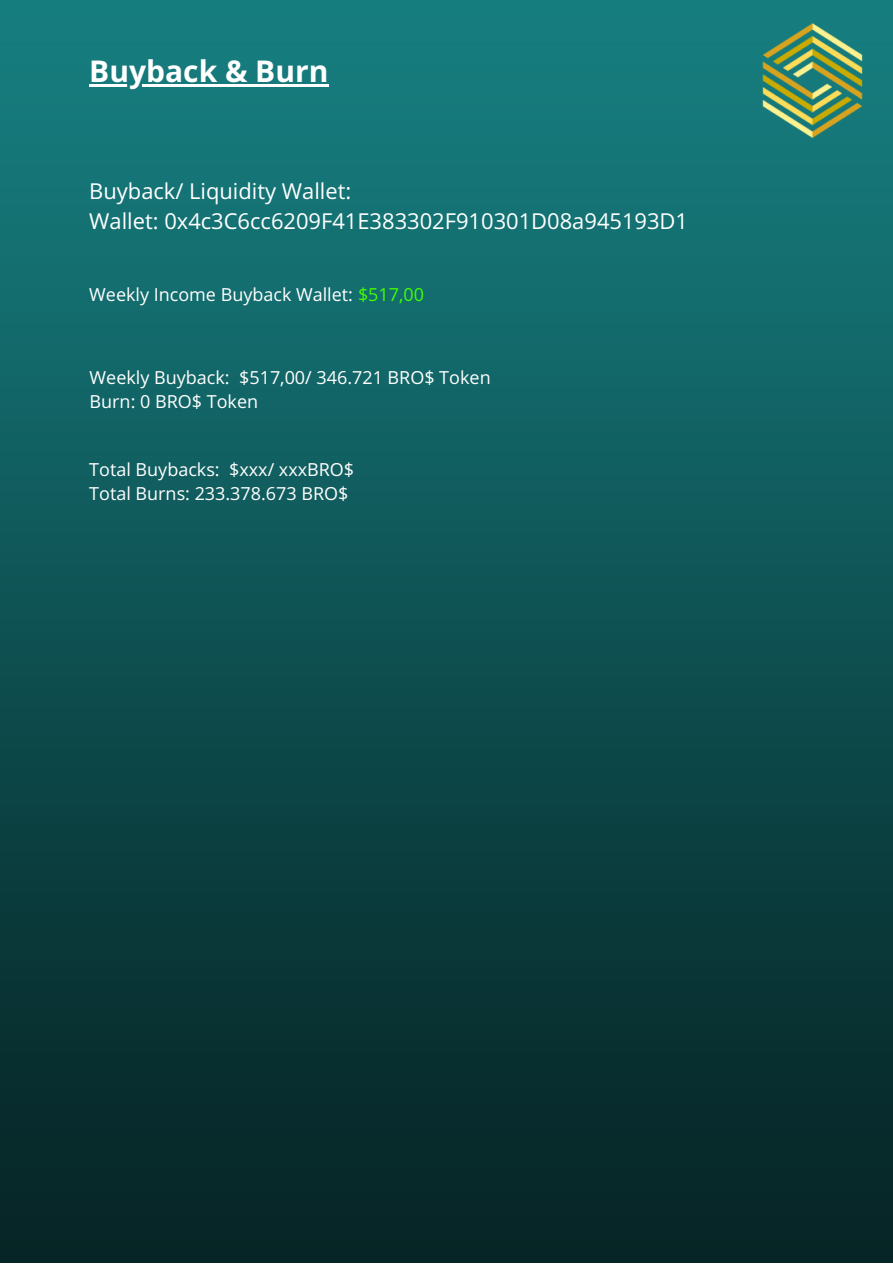
<style>
.page{position:relative;width:893px;height:1264px;background:#fff}
.page>*{position:absolute;margin:0;border:0;box-sizing:border-box;transform-origin:0 0}
.t1{font:700 30px "Open Sans Hebrew";color:#fff}
.t2{font:21.9px/30.3px "Open Sans Hebrew";color:#fff}
.t3{font:18px/24.8px "Open Sans Hebrew";color:#fff}
.s1{color:#42ff00}
</style>
<div class="page">
<img style="left:0;top:0;width:892px;height:1262px">
<img style="left:731px;top:0;width:161px;height:162px">
<hr style="left:89px;top:84px;width:239px;height:3px;background:#fff">
<h1 class="t1" style="left:89px;top:50px;width:241px">Buyback &amp; Burn</h1>
<p class="t2" style="left:89px;top:175px;width:600px">Buyback/ Liquidity Wallet:<br>Wallet: 0x4c3C6cc6209F41E383302F910301D08a945193D1</p>
<p class="t3" style="left:89px;top:282px;width:336px">Weekly Income Buyback Wallet: <span class="s1">$517,00</span></p>
<p class="t3" style="left:90px;top:364px;width:402px">Weekly Buyback: $517,00/ 346.721 BRO$ Token<br>Burn: 0 BRO$ Token</p>
<p class="t3" style="left:89px;top:456px;width:266px">Total Buybacks: $xxx/ xxxBRO$<br>Total Burns: 233.378.673 BRO$</p>
</div>
